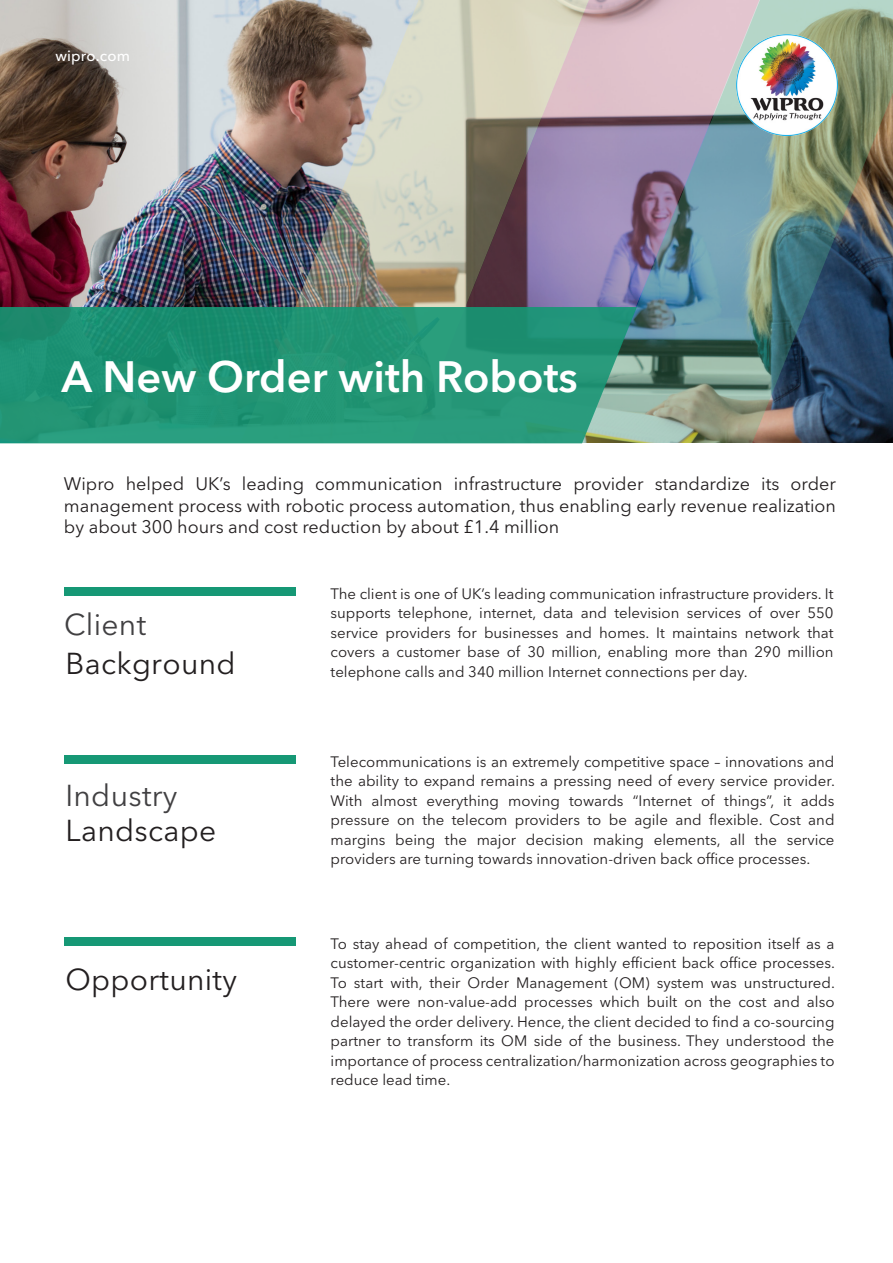
<style>
.page{position:relative;width:893px;height:1263px;background:#fff}
.page>*{position:absolute;margin:0;border:0;box-sizing:border-box;transform-origin:0 0}
.t1{font:600 43.5px "Avenir Next LT Pro";color:#fff}
.t2{font:30px "Avenir Next LT Pro";letter-spacing:.01em;color:#231f20}
.t3{font:30px "Avenir Next LT Pro";letter-spacing:.01em;color:#414042}
.t4{font:18px/21.6px "Avenir Next LT Pro";color:#231f20;text-align:justify}
.t5{font:15px/19.5px "Avenir Next LT Pro";color:#231f20;text-align:justify}
.t6{font:500 15px "Avenir Next LT Pro";letter-spacing:.01em;color:#fff}
</style>
<div class="page">
<svg style="left:0;top:0;width:59px;height:307px;background:#6f4342"></svg>
<img style="left:59px;top:0;width:171px;height:307px">
<img style="left:230px;top:0;width:663px;height:443px">
<svg style="left:0;top:307px;width:637px;height:136px;background:#259577"></svg>
<div style="left:64px;top:587px;width:232px;height:8px;background:#169875"></div>
<div style="left:64px;top:755px;width:232px;height:9px;background:#169875"></div>
<div style="left:64px;top:938px;width:232px;height:8px;background:#169875"></div>
<img style="left:732px;top:30px;width:109px;height:110px">
<p class="t6" style="left:56px;top:47px;width:76px">wipro.com</p>
<h1 class="t1" style="left:62px;top:351px;width:518px">A New Order with Robots</h1>
<p class="t4" style="left:64px;top:473px;width:774px">Wipro helped UK’s leading communication infrastructure provider standardize its order management process with robotic process automation, thus enabling early revenue realization by about 300 hours and cost reduction by about £1.4 million</p>
<h2 class="t3" style="left:64px;top:606px;width:84px">Client</h2>
<h2 class="t2" style="left:65px;top:645px;width:172px">Background</h2>
<h2 class="t3" style="left:65px;top:778px;width:114px">Industry</h2>
<h2 class="t2" style="left:65px;top:812px;width:152px">Landscape</h2>
<h2 class="t2" style="left:65px;top:961px;width:173px">Opportunity</h2>
<p class="t5" style="left:331px;top:584px;width:504px">The client is one of UK’s leading communication infrastructure providers. It supports telephone, internet, data and television services of over 550 service providers for businesses and homes. It maintains network that covers a customer base of 30 million, enabling more than 290 million telephone calls and 340 million Internet connections per day.</p>
<p class="t5" style="left:331px;top:752px;width:506px">Telecommunications is an extremely competitive space – innovations and the ability to expand remains a pressing need of every service provider.<br>With almost everything moving towards “Internet of things”, it adds pressure on the telecom providers to be agile and flexible. Cost and margins being the major decision making elements, all the service providers are turning towards innovation-driven back office processes.</p>
<p class="t5" style="left:331px;top:934px;width:506px">To stay ahead of competition, the client wanted to reposition itself as a customer-centric organization with highly efficient back office processes.<br>To start with, their Order Management (OM) system was unstructured.<br>There were non-value-add processes which built on the cost and also delayed the order delivery. Hence, the client decided to find a co-sourcing partner to transform its OM side of the business. They understood the importance of process centralization/harmonization across geographies to reduce lead time.</p>
</div>
